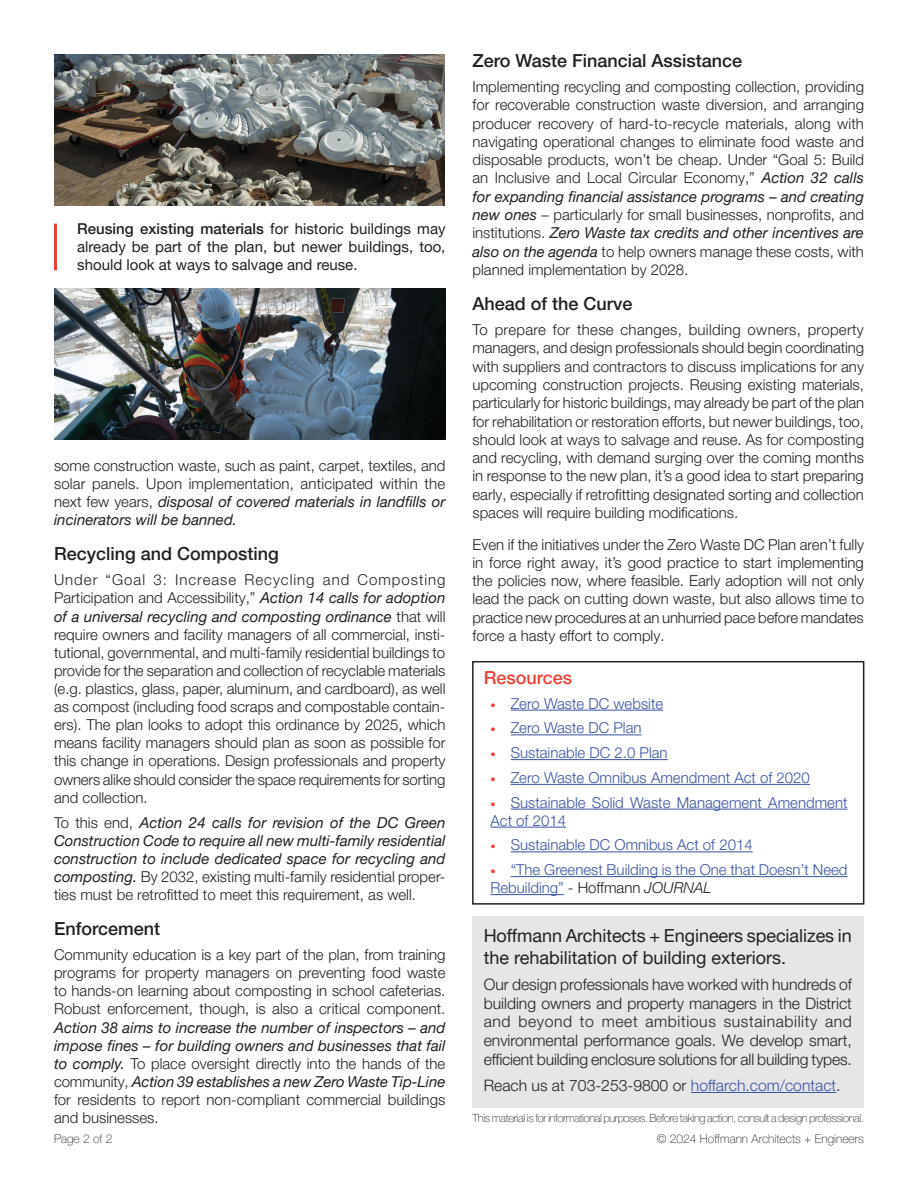
<style>
.page{position:relative;width:918px;height:1188px;background:#fff}
.page>*{position:absolute;margin:0;border:0;box-sizing:border-box;transform-origin:0 0}
.t1{font:18px/21.6px "Helvetica Neue LT Pro";letter-spacing:-.005em;color:#231f20}
.t2{font:500 18px "Helvetica Neue LT Pro";color:#231f20}
.t3{font:500 18px "Helvetica Neue LT Pro";color:#ef4135}
.t4{font:300 15.75px/18.9px "Helvetica Neue LT Pro";letter-spacing:-.01em;color:#231f20;text-align:justify}
.t5{font:300 15px/18.3px "Helvetica Neue LT Pro";color:#231f20;text-align:justify}
.t6{font:italic 15px/18.1px "Helvetica Neue LT Pro";color:#231f20;text-align:justify}
.t7{font:300 15px/18px "Helvetica Neue LT Pro";color:#3953a4}
.t8{font:15px/18px "Helvetica Neue LT Pro";color:#231f20;text-align:justify}
.t9{font:100 12px "Helvetica Neue LT Pro";color:#231f20}
.t10{font:100 11.25px "Helvetica Neue LT Pro";letter-spacing:-.035em;color:#231f20}
.s1{font-weight:500}
.s2{font-weight:400;font-style:italic}
.s3{font-weight:300;font-style:normal}
.s4{font-size:10.5px;color:#ef4135}
.s5{color:#231f20}
.s6{font-style:italic;color:#231f20}
.s7{color:#3953a4}
</style>
<div class="page">
<div style="left:472px;top:661px;width:392px;height:244px;border:2px solid #231f20"></div>
<hr style="left:511px;top:710px;width:152px;height:1px;background:#3953a4">
<hr style="left:511px;top:735px;width:131px;height:1px;background:#3953a4">
<hr style="left:511px;top:759px;width:157px;height:1px;background:#3953a4">
<hr style="left:511px;top:784px;width:299px;height:1px;background:#3953a4">
<hr style="left:511px;top:809px;width:337px;height:1px;background:#3953a4">
<hr style="left:490px;top:827px;width:76px;height:1px;background:#3953a4">
<hr style="left:511px;top:852px;width:242px;height:1px;background:#3953a4">
<hr style="left:511px;top:876px;width:337px;height:1px;background:#3953a4">
<hr style="left:490px;top:894px;width:74px;height:1px;background:#3953a4">
<div style="left:472px;top:916px;width:392px;height:192px;background:#e6e6e6"></div>
<hr style="left:691px;top:1092px;width:145px;height:1px;background:#3953a4">
<img style="left:54px;top:54px;width:391px;height:151px">
<hr style="left:54px;top:224px;width:3px;height:46px;background:#ef4135">
<img style="left:54px;top:289px;width:391px;height:151px">
<p class="t8" style="left:77px;top:220px;width:370px"><span class="s1">Reusing existing materials</span> for historic buildings may already be part of the plan, but newer buildings, too, should look at ways to salvage and reuse.</p>
<p class="t5" style="left:54px;top:456px;width:393px">some construction waste, such as paint, carpet, textiles, and solar panels. Upon implementation, anticipated within the next few years, <span class="s2">disposal of covered materials in landfills or incinerators will be banned.</span></p>
<p class="t2" style="left:54px;top:543px;width:226px">Recycling and Composting</p>
<p class="t5" style="left:54px;top:571px;width:393px">Under “Goal 3: Increase Recycling and Composting Participation and Accessibility,” <span class="s2">Action 14 calls for adoption of a universal recycling and composting ordinance</span> that will require owners and facility managers of all commercial, insti&shy;tutional, governmental, and multi-family residential buildings to provide for the separation and collection of recyclable materials (e.g. plastics, glass, paper, aluminum, and cardboard), as well as compost (including food scraps and compostable contain&shy;ers). The plan looks to adopt this ordinance by 2025, which means facility managers should plan as soon as possible for this change in operations. Design professionals and property owners alike should consider the space requirements for sorting and collection.</p>
<p class="t6" style="left:54px;top:813px;width:393px"><span class="s3">To this end,</span> Action 24 calls for revision of the DC Green Construction Code to require all new multi-family residential construction to include dedicated space for recycling and composting. <span class="s3">By 2032, existing multi-family residential proper&shy;ties must be retrofitted to meet this requirement, as well.</span></p>
<p class="t2" style="left:54px;top:918px;width:108px">Enforcement</p>
<p class="t5" style="left:54px;top:945px;width:393px">Community education is a key part of the plan, from training programs for property managers on preventing food waste to hands-on learning about composting in school cafeterias.<br>Robust enforcement, though, is also a critical component.<br><span class="s2">Action 38 aims to increase the number of inspectors – and impose fines – for building owners and businesses that fail to comply.</span> To place oversight directly into the hands of the community, <span class="s2">Action 39 establishes a new Zero Waste Tip-Line </span>for residents to report non-compliant commercial buildings and businesses.</p>
<p class="t2" style="left:472px;top:50px;width:271px">Zero Waste Financial Assistance</p>
<p class="t5" style="left:472px;top:77px;width:393px">Implementing recycling and composting collection, providing for recoverable construction waste diversion, and arranging producer recovery of hard-to-recycle materials, along with navigating operational changes to eliminate food waste and disposable products, won’t be cheap. Under “Goal 5: Build an Inclusive and Local Circular Economy,” <span class="s2">Action 32 calls for expanding financial assistance programs – and creating new ones</span> – particularly for small businesses, nonprofits, and institutions. <span class="s2">Zero Waste tax credits and other incentives are also on the agenda</span> to help owners manage these costs, with planned implementation by 2028.</p>
<p class="t2" style="left:472px;top:293px;width:162px">Ahead of the Curve</p>
<p class="t5" style="left:472px;top:320px;width:393px">To prepare for these changes, building owners, property managers, and design professionals should begin coordinating with suppliers and contractors to discuss implications for any upcoming construction projects. Reusing existing materials, particularly for historic buildings, may already be part of the plan for rehabilitation or restoration efforts, but newer buildings, too, should look at ways to salvage and reuse. As for composting and recycling, with demand surging over the coming months in response to the new plan, it’s a good idea to start preparing early, especially if retrofitting designated sorting and collection spaces will require building modifications.</p>
<p class="t5" style="left:472px;top:535px;width:393px">Even if the initiatives under the Zero Waste DC Plan aren’t fully in force right away, it’s good practice to start implementing the policies now, where feasible. Early adoption will not only lead the pack on cutting down waste, but also allows time to practice new procedures at an unhurried pace before mandates force a hasty effort to comply.</p>
<p class="t3" style="left:484px;top:667px;width:90px">Resources</p>
<p class="t7" style="left:490px;top:694px;width:174px"><span class="s4">•</span> Zero Waste DC website</p>
<p class="t7" style="left:490px;top:719px;width:153px"><span class="s4">•</span> Zero Waste DC Plan</p>
<p class="t7" style="left:490px;top:743px;width:179px"><span class="s4">•</span> Sustainable DC 2.0 Plan</p>
<p class="t7" style="left:490px;top:768px;width:321px"><span class="s4">•</span> Zero Waste Omnibus Amendment Act of 2020</p>
<p class="t7" style="left:490px;top:793px;width:359px"><span class="s4">•</span> Sustainable Solid Waste Management Amendment<br>Act of 2014</p>
<p class="t7" style="left:490px;top:836px;width:264px"><span class="s4">•</span> Sustainable DC Omnibus Act of 2014</p>
<p class="t7" style="left:490px;top:860px;width:359px"><span class="s4">•</span> “The Greenest Building is the One that Doesn’t Need<br>Rebuilding” <span class="s5">- Hoffmann</span> <span class="s6">JOURNAL</span></p>
<p class="t1" style="left:484px;top:925px;width:370px">Hoffmann Architects + Engineers specializes in the rehabilitation of building exteriors.</p>
<p class="t4" style="left:484px;top:974px;width:370px">Our design professionals have worked with hundreds of building owners and property managers in the District and beyond to meet ambitious sustainability and environmental performance goals. We develop smart, efficient building enclosure solutions for all building types.</p>
<p class="t4" style="left:484px;top:1076px;width:358px">Reach us at 703-253-9800 or <span class="s7">hoffarch.com/contact</span>.</p>
<p class="t10" style="left:472px;top:1112px;width:393px">This material is for informational purposes. Before taking action, consult a design professional.</p>
<p class="t9" style="left:54px;top:1131px;width:60px">Page 2 of 2</p>
<p class="t9" style="left:657px;top:1131px;width:209px">© 2024 Hoffmann Architects + Engineers</p>
</div>
